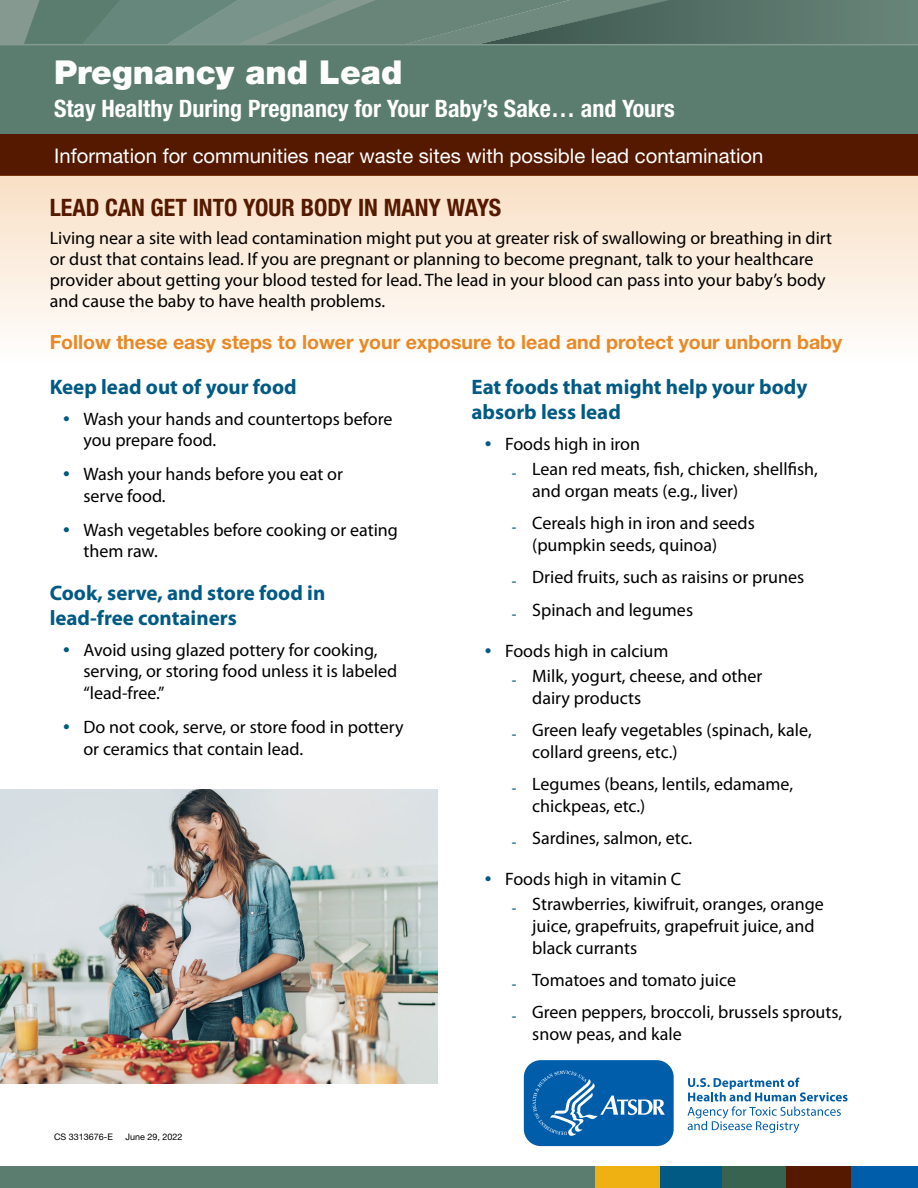
<style>
.page{position:relative;width:918px;height:1188px;background:#fff}
.page>*{position:absolute;margin:0;border:0;box-sizing:border-box;transform-origin:0 0}
.H1-_title{font:900 33px "Helvetica Neue LT Std";color:#fff}
.H1-_title-2{font:700 condensed 24px "Helvetica Neue LT Std";color:#fff}
.t1{font:700 condensed 24px "Helvetica Neue LT Std";color:#551900}
.t2{font:700 21px/25.5px "Myriad Pro";color:#005a84}
.H1-_title-3{font:20.25px "Helvetica Neue LT Std";color:#fff}
.t3{font:700 19.5px "Helvetica Neue LT Std";color:#e98824}
.B1{font:18px/21.6px "Myriad Pro";color:#000}
.t4{font:9px "Helvetica Neue LT Std";color:#000}
.s1{font-size:24px;color:#005a84}
</style>
<div class="page">
<div style="left:0;top:1167px;width:597px;height:21px;background:#5b7d70"></div>
<div style="left:658px;top:1167px;width:65px;height:21px;background:#005a84"></div>
<div style="left:722px;top:1167px;width:65px;height:21px;background:#386351"></div>
<div style="left:787px;top:1167px;width:64px;height:21px;background:#551900"></div>
<div style="left:851px;top:1167px;width:67px;height:21px;background:#005daa"></div>
<div style="left:595px;top:1167px;width:64px;height:21px;background:#eeb111"></div>
<svg style="left:0;top:0;width:918px;height:44px;background:#658176"></svg>
<div style="left:0;top:45px;width:918px;height:119px;background:#5b7d70"></div>
<hr style="left:0;top:44px;width:918px;height:1px;background:#859990">
<div style="left:0;top:135px;width:918px;height:41px;background:#551900"></div>
<div style="left:0;top:176px;width:918px;height:302px;background:linear-gradient(to bottom,#f9e3cd,#fff)"></div>
<svg style="left:688px;top:1078px;width:160px;height:55px"></svg>
<svg style="left:523px;top:1060px;width:151px;height:87px;background:#2071b4"></svg>
<img style="left:0;top:789px;width:437px;height:295px">
<h1 class="H1-_title" style="left:54px;top:52px;width:350px">Pregnancy and Lead</h1>
<h1 class="H1-_title-2" style="left:54px;top:94px;width:622px">Stay Healthy During Pregnancy for Your Baby’s Sake… and Yours</h1>
<h1 class="H1-_title-3" style="left:54px;top:144px;width:711px">Information for communities near waste sites with possible lead contamination</h1>
<h2 class="t1" style="left:50px;top:193px;width:453px">LEAD CAN GET INTO YOUR BODY IN MANY WAYS</h2>
<p class="B1" style="left:50px;top:227px;width:784px;line-height:21px">Living near a site with lead contamination might put you at greater risk of swallowing or breathing in dirt or dust that contains lead. If you are pregnant or planning to become pregnant, talk to your healthcare provider about getting your blood tested for lead. The lead in your blood can pass into your baby’s body and cause the baby to have health problems.</p>
<h3 class="t3" style="left:50px;top:330px;width:794px">Follow these easy steps to lower your exposure to lead and protect your unborn baby</h3>
<p class="t2" style="left:50px;top:373px;width:249px">Keep lead out of your food</p>
<p class="B1" style="left:83px;top:407px;width:311px;text-indent:-20px"><span class="s1">•</span> Wash your hands and countertops before you prepare food.</p>
<p class="B1" style="left:83px;top:463px;width:261px;text-indent:-20px"><span class="s1">•</span> Wash your hands before you eat or serve food.</p>
<p class="B1" style="left:83px;top:519px;width:316px;text-indent:-20px"><span class="s1">•</span> Wash vegetables before cooking or eating them raw.</p>
<p class="t2" style="left:50px;top:579px;width:277px">Cook, serve, and store food in lead-free containers</p>
<p class="B1" style="left:83px;top:639px;width:315px;text-indent:-20px"><span class="s1">•</span> Avoid using glazed pottery for cooking, serving, or storing food unless it is labeled “lead-free.”</p>
<p class="B1" style="left:83px;top:716px;width:322px;text-indent:-20px"><span class="s1">•</span> Do not cook, serve, or store food in pottery or ceramics that contain lead.</p>
<p class="t2" style="left:471px;top:373px;width:337px">Eat foods that might help your body absorb less lead</p>
<p class="B1" style="left:485px;top:433px;width:157px"><span class="s1">•</span> Foods high in iron</p>
<p class="B1" style="left:532px;top:458px;width:287px;text-indent:-20px"><span class="s1">ń</span> Lean red meats, fish, chicken, shellfish, and organ meats (e.g., liver)</p>
<p class="B1" style="left:532px;top:512px;width:224px;text-indent:-20px"><span class="s1">ń</span> Cereals high in iron and seeds (pumpkin seeds, quinoa)</p>
<p class="B1" style="left:512px;top:566px;width:294px"><span class="s1">ń</span> Dried fruits, such as raisins or prunes</p>
<p class="B1" style="left:512px;top:598px;width:183px"><span class="s1">ń</span> Spinach and legumes</p>
<p class="B1" style="left:485px;top:640px;width:185px"><span class="s1">•</span> Foods high in calcium</p>
<p class="B1" style="left:532px;top:665px;width:232px;text-indent:-20px"><span class="s1">ń</span> Milk, yogurt, cheese, and other dairy products</p>
<p class="B1" style="left:532px;top:719px;width:281px;text-indent:-20px"><span class="s1">ń</span> Green leafy vegetables (spinach, kale, collard greens, etc.)</p>
<p class="B1" style="left:532px;top:773px;width:262px;text-indent:-20px"><span class="s1">ń</span> Legumes (beans, lentils, edamame, chickpeas, etc.)</p>
<p class="B1" style="left:512px;top:827px;width:182px"><span class="s1">ń</span> Sardines, salmon, etc.</p>
<p class="B1" style="left:485px;top:868px;width:198px"><span class="s1">•</span> Foods high in vitamin C</p>
<p class="B1" style="left:532px;top:893px;width:293px;text-indent:-20px"><span class="s1">ń</span> Strawberries, kiwifruit, oranges, orange juice, grapefruits, grapefruit juice, and black currants</p>
<p class="B1" style="left:512px;top:969px;width:226px"><span class="s1">ń</span> Tomatoes and tomato juice</p>
<p class="B1" style="left:532px;top:1001px;width:311px;text-indent:-20px"><span class="s1">ń</span> Green peppers, broccoli, brussels sprouts, snow peas, and kale</p>
<p class="t4" style="left:54px;top:1132px;width:60px">CS 3313676-E</p>
<p class="t4" style="left:125px;top:1132px;width:59px">June 29, 2022</p>
</div>
